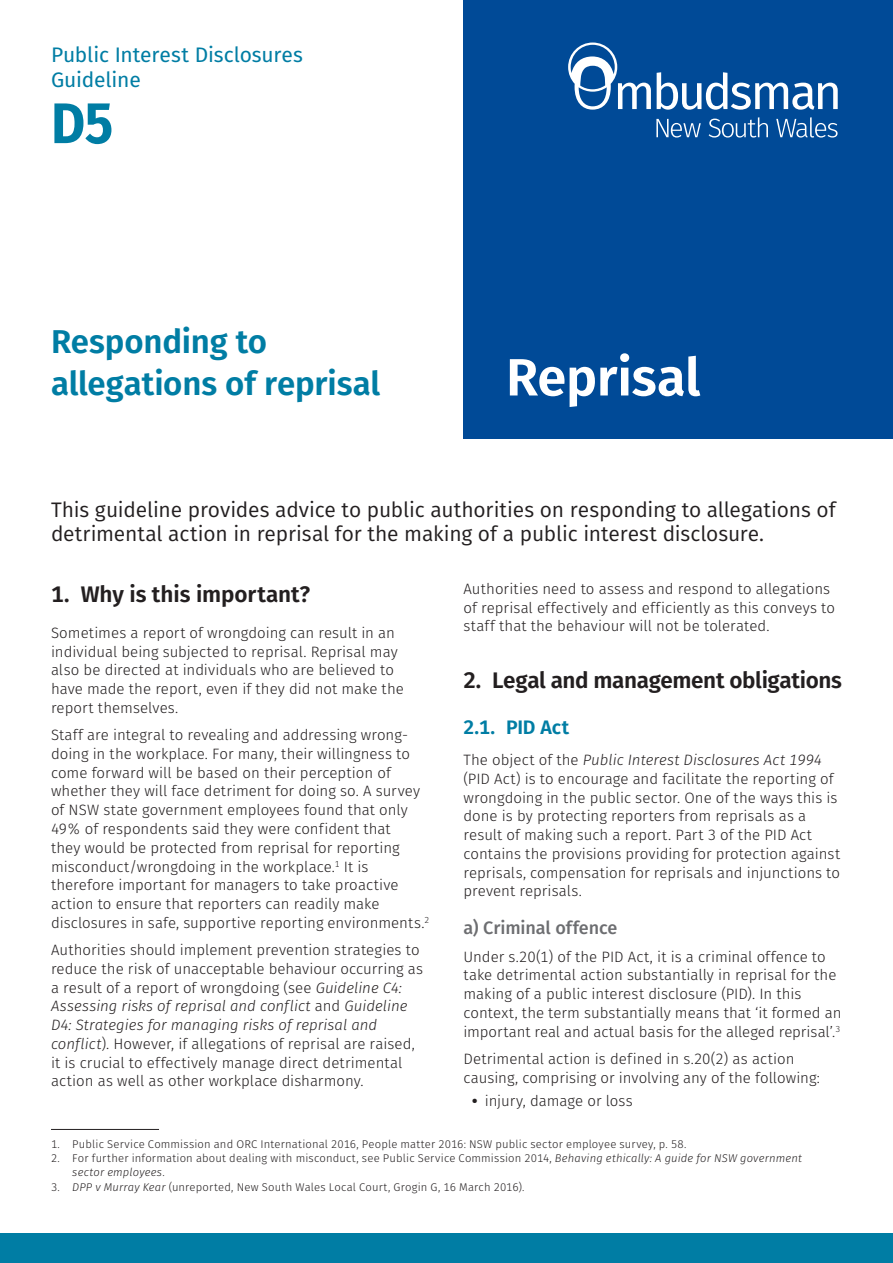
<style>
.page{position:relative;width:893px;height:1263px;background:#fff}
.page>*{position:absolute;margin:0;border:0;box-sizing:border-box;transform-origin:0 0}
.t1{font:700 57.3px "Fira Sans";color:#007da4;scale:.92 1}
.t2{font:600 52.5px "Fira Sans";letter-spacing:-.01em;color:#fff}
.t3{font:600 33px/42px "Fira Sans";letter-spacing:-.005em;color:#007da4}
.t4{font:600 22.5px "Fira Sans";letter-spacing:-.015em;color:#231f20}
.t5{font:21px/24px "Fira Sans";letter-spacing:-.01em;color:#231f20}
.t6{font:21px/25.2px "Fira Sans";letter-spacing:-.005em;color:#007da4}
.t7{font:600 19.5px "Fira Sans";letter-spacing:-.005em;color:#007da4}
.t8{font:500 18px "Fira Sans";letter-spacing:-.005em;color:#6d6e71}
.t9{font:300 15px/18.8px "Fira Sans";color:#231f20}
.t10{font:300 11.25px/14.2px "Fira Sans";letter-spacing:.015em;color:#231f20}
.s1{font-style:italic}
.s2{font-weight:800}
</style>
<div class="page">
<hr style="left:51px;top:1129px;width:108px;height:1px;background:#231f20">
<div style="left:0;top:1233px;width:893px;height:30px;background:#007da4"></div>
<div style="left:463px;top:0;width:430px;height:438px;background:#004a97"></div>
<svg style="left:656px;top:119px;width:45px;height:18px"></svg>
<svg style="left:709px;top:117px;width:59px;height:20px"></svg>
<svg style="left:776px;top:117px;width:62px;height:20px"></svg>
<svg style="left:657px;top:72px;width:181px;height:38px"></svg>
<svg style="left:568px;top:43px;width:83px;height:67px"></svg>
<h3 class="t6" style="left:51px;top:42px;width:253px">Public Interest Disclosures<br>Guideline</h3>
<h1 class="t1" style="left:51px;top:75px;width:70px">D5</h1>
<h3 class="t3" style="left:51px;top:319px;width:331px">Responding to allegations of reprisal</h3>
<h2 class="t2" style="left:506px;top:334px;width:196px">Reprisal</h2>
<h3 class="t5" style="left:51px;top:497px;width:786px">This guideline provides advice to public authorities on responding to allegations of detrimental action in reprisal for the making of a public interest disclosure.</h3>
<h3 class="t4" style="left:51px;top:576px;width:261px">1. Why is this important?</h3>
<p class="t9" style="left:51px;top:623px;width:354px">Sometimes a report of wrongdoing can result in an individual being subjected to reprisal. Reprisal may also be directed at individuals who are believed to have made the report, even if they did not make the report themselves.</p>
<p class="t9" style="left:51px;top:725px;width:380px">Staff are integral to revealing and addressing wrong&shy;doing in the workplace. For many, their willingness to come forward will be based on their perception of whether they will face detriment for doing so. A survey of NSW state government employees found that only 49% of respondents said they were confident that<br>they would be protected from reprisal for reporting misconduct/wrongdoing in the workplace.<sup>1</sup> It is therefore important for managers to take proactive action to ensure that reporters can readily make disclosures in safe, supportive reporting environments.<sup>2</sup></p>
<p class="t9" style="left:51px;top:940px;width:374px">Authorities should implement prevention strategies to reduce the risk of unacceptable behaviour occurring as a result of a report of wrongdoing (see <span class="s1">Guideline C4:<br>Assessing risks of reprisal and conflict</span> and <span class="s1">Guideline D4: Strategies for managing risks of reprisal and conflict</span>). However, if allegations of reprisal are raised, it is crucial to effectively manage direct detrimental action as well as other workplace disharmony.</p>
<p class="t9" style="left:463px;top:579px;width:373px">Authorities need to assess and respond to allegations of reprisal effectively and efficiently as this conveys to staff that the behaviour will not be tolerated.</p>
<h3 class="t4" style="left:463px;top:662px;width:380px">2. Legal and management obligations</h3>
<h3 class="t7" style="left:463px;top:711px;width:107px">2.1. PID Act</h3>
<p class="t9" style="left:463px;top:750px;width:378px">The object of the <span class="s1">Public Interest Disclosures Act 1994 </span>(PID Act) is to encourage and facilitate the reporting of wrongdoing in the public sector. One of the ways this is done is by protecting reporters from reprisals as a result of making such a report. Part 3 of the PID Act contains the provisions providing for protection against reprisals, compensation for reprisals and injunctions to prevent reprisals.</p>
<p class="t8" style="left:463px;top:913px;width:156px">a) Criminal offence</p>
<p class="t9" style="left:463px;top:947px;width:379px">Under s.20(1) of the PID Act, it is a criminal offence to take detrimental action substantially in reprisal for the making of a public interest disclosure (PID). In this context, the term substantially means that ‘it formed an important real and actual basis for the alleged reprisal’.<sup>3</sup></p>
<p class="t9" style="left:463px;top:1049px;width:358px">Detrimental action is defined in s.20(2) as action causing, comprising or involving any of the following:</p>
<p class="t9" style="left:472px;top:1091px;width:162px"><span class="s2">•</span> injury, damage or loss</p>
<p class="t10" style="left:51px;top:1137px;width:637px">1. Public Service Commission and ORC International 2016, People matter 2016: NSW public sector employee survey, p. 58.</p>
<p class="t10" style="left:72px;top:1151px;width:731px;text-indent:-21px">2. For further information about dealing with misconduct, see Public Service Commission 2014, <span class="s1">Behaving ethically: A guide for NSW government sector employees</span>.</p>
<p class="t10" style="left:51px;top:1179px;width:475px">3. <span class="s1">DPP v Murray Kear</span> (unreported, New South Wales Local Court, Grogin G, 16 March 2016).</p>
</div>
